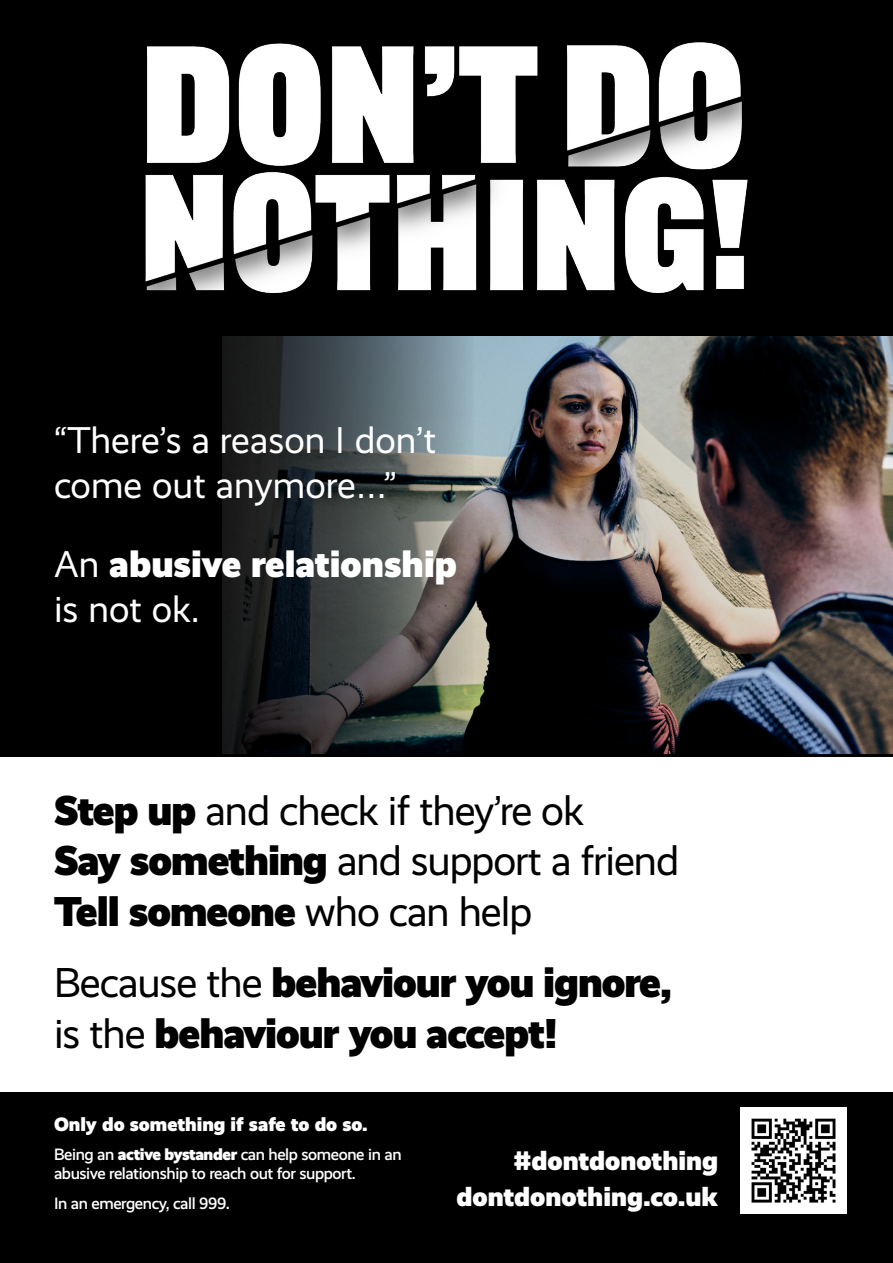
<style>
.page{position:relative;width:893px;height:1263px;background:#fff}
.page>*{position:absolute;margin:0;border:0;box-sizing:border-box;transform-origin:0 0}
.t1{font:42px/50.4px "Realist";letter-spacing:-.025em;color:#000}
.t2{font:900 42px/50.4px "Realist";letter-spacing:-.025em;color:#000}
.t3{font:37.5px/45px "Realist";color:#fff}
.t4{font:900 37.5px/45px "Realist";color:#fff}
.t5{font:900 27px "Realist";color:#fff}
.t6{font:900 19.5px "Realist";color:#fff}
.t7{font:500 16.5px/19.8px "Realist";letter-spacing:-.025em;color:#fff}
.s1{font-weight:400}
.s2{font-weight:900}
.s3{font-size:18px}
</style>
<div class="page">
<div style="left:0;top:1093px;width:893px;height:170px;background:#000"></div>
<img style="left:473px;top:335px;width:420px;height:418px">
<svg style="left:0;top:335px;width:473px;height:422px;background:#212324"></svg>
<div style="left:0;top:0;width:893px;height:335px;background:#000"></div>
<img style="left:145px;top:42px;width:603px;height:251px">
<img style="left:741px;top:1107px;width:106px;height:106px">
<p class="t3" style="left:54px;top:418px;width:384px">“There’s a reason I don’t come out anymore…”</p>
<p class="t4" style="left:54px;top:542px;width:404px"><span class="s1">An</span> abusive relationship <span class="s1">is not ok.</span></p>
<p class="t1" style="left:54px;top:786px;width:627px"><span class="s2">Step up</span> and check if they’re ok<br><span class="s2">Say something</span> and support a friend<br><span class="s2">Tell someone</span> who can help</p>
<p class="t2" style="left:54px;top:958px;width:620px"><span class="s1">Because the</span> behaviour you ignore, <span class="s1">is the</span> behaviour you accept!</p>
<p class="t6" style="left:54px;top:1113px;width:315px">Only do something if safe to do so.</p>
<p class="t7" style="left:54px;top:1144px;width:349px">Being an <span class="s2">active bystander</span> can help someone in an abusive relationship to reach out for support.</p>
<p class="t7" style="left:54px;top:1194px;width:178px">In an emergency, call 999<span class="s3">.</span></p>
<p class="t5" style="left:456px;top:1181px;width:263px">dontdonothing.co.uk</p>
<p class="t5" style="left:513px;top:1145px;width:206px">#dontdonothing</p>
</div>
